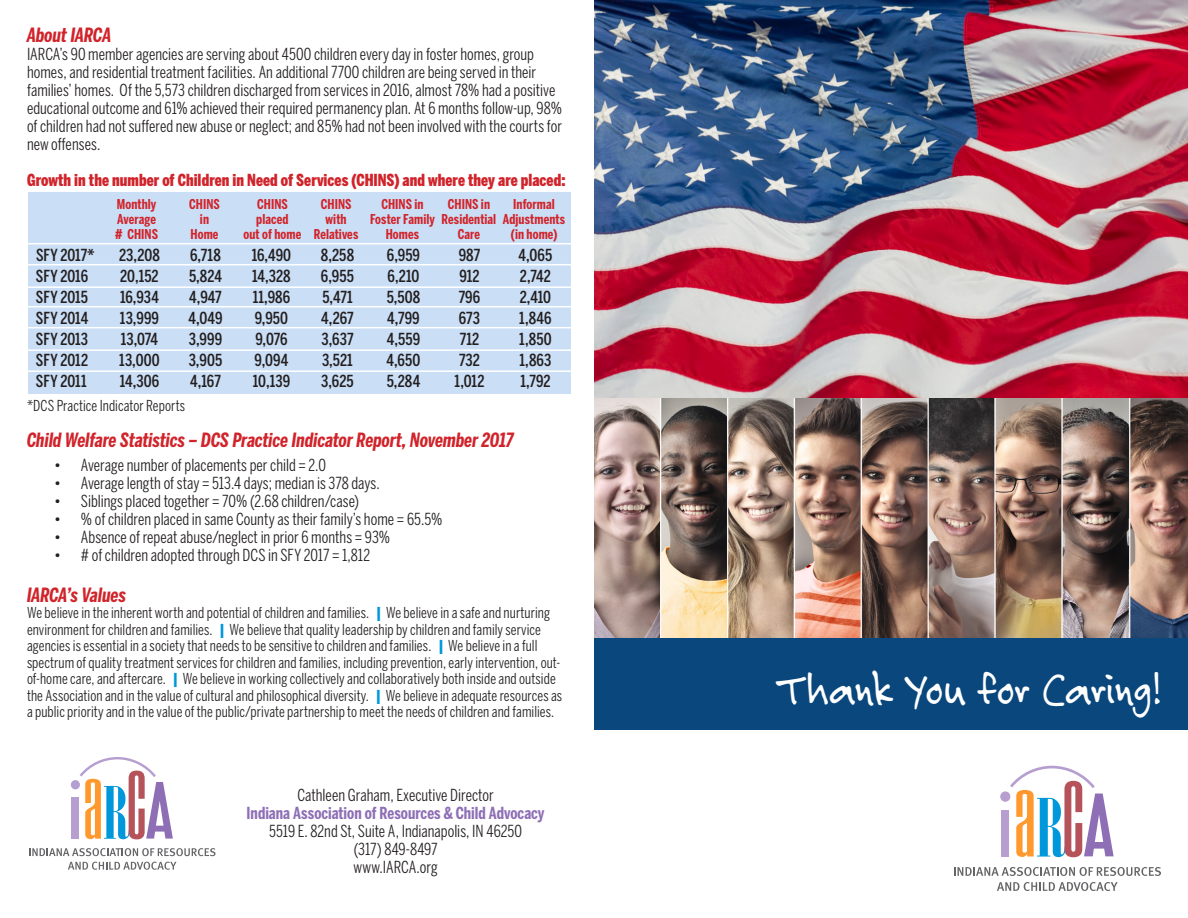
<style>
.page{position:relative;width:1188px;height:918px;background:#fff}
.page>*{position:absolute;margin:0;border:0;box-sizing:border-box;transform-origin:0 0}
.t1{font:49.5px "Felt Tip Roman";letter-spacing:-.01em;color:#fff;scale:.9 1}
.t2{font:italic 700 19.5px "Benton Sans Comp";letter-spacing:-.005em;color:#d1232a}
.t3{font:16.5px/18px "Benton Sans Comp";color:#231f20}
.t4{font:500 16.5px "Benton Sans Comp";color:#231f20}
.t5{font:900 16.5px "Benton Sans Comp";letter-spacing:.005em;color:#d1232a}
.t6{font:700 16.5px "Benton Sans Comp";color:#8e6fb6}
.t7{font:15px/16.5px "Benton Sans Comp";letter-spacing:.005em;color:#231f20}
.t8{font:700 13.5px/15px "Benton Sans Comp";letter-spacing:.005em;color:#d1232a;text-align:center}
.s1{font-weight:900;color:#0097db}
</style>
<div class="page">
<img style="left:595px;top:0;width:593px;height:637px">
<div style="left:595px;top:638px;width:593px;height:92px;background:#0a477d"></div>
<div style="left:28px;top:192px;width:543px;height:201px;background:#cadef5"></div>
<svg style="left:1000px;top:766px;width:114px;height:91px"></svg>
<svg style="left:954px;top:867px;width:207px;height:9px"></svg>
<svg style="left:997px;top:882px;width:121px;height:9px"></svg>
<hr style="left:23px;top:243px;width:553px;height:1px;background:#fff">
<hr style="left:23px;top:264px;width:553px;height:1px;background:#fff">
<hr style="left:23px;top:286px;width:553px;height:2px;background:#fff">
<hr style="left:23px;top:306px;width:553px;height:1px;background:#fff">
<hr style="left:23px;top:327px;width:553px;height:1px;background:#fff">
<hr style="left:23px;top:349px;width:553px;height:2px;background:#fff">
<svg style="left:71px;top:757px;width:102px;height:82px"></svg>
<svg style="left:29px;top:848px;width:187px;height:8px"></svg>
<svg style="left:68px;top:862px;width:108px;height:8px"></svg>
<hr style="left:23px;top:370px;width:553px;height:2px;background:#fff">
<p class="t2" style="left:27px;top:23px;width:86px">About IARCA</p>
<p class="t3" style="left:27px;top:45px;width:537px">IARCA’s 90 member agencies are serving about 4500 children every day in foster homes, group homes, and residential treatment facilities. An additional 7700 children are being served in their families’ homes. Of the 5,573 children discharged from services in 2016, almost 78% had a positive educational outcome and 61% achieved their required permanency plan. At 6 months follow-up, 98% of children had not suffered new abuse or neglect; and 85% had not been involved with the courts for new offenses.</p>
<p class="t5" style="left:27px;top:170px;width:540px">Growth in the number of Children in Need of Services (CHINS) and where they are placed:</p>
<p class="t8" style="left:117px;top:197px;width:41px">Monthly</p>
<p class="t8" style="left:117px;top:212px;width:40px">Average</p>
<p class="t8" style="left:115px;top:227px;width:44px"># CHINS</p>
<p class="t8" style="left:189px;top:197px;width:32px">CHINS</p>
<p class="t8" style="left:200px;top:212px;width:11px">in</p>
<p class="t8" style="left:191px;top:227px;width:30px">Home</p>
<p class="t8" style="left:257px;top:197px;width:32px">CHINS</p>
<p class="t8" style="left:256px;top:212px;width:34px">placed</p>
<p class="t8" style="left:244px;top:227px;width:59px">out of home</p>
<p class="t8" style="left:321px;top:197px;width:32px">CHINS</p>
<p class="t8" style="left:326px;top:212px;width:22px">with</p>
<p class="t8" style="left:314px;top:227px;width:46px">Relatives</p>
<p class="t8" style="left:381px;top:197px;width:44px">CHINS in</p>
<p class="t8" style="left:370px;top:212px;width:66px">Foster Family<br>Homes</p>
<p class="t8" style="left:442px;top:197px;width:56px">CHINS in<br>Residential</p>
<p class="t8" style="left:458px;top:227px;width:24px">Care</p>
<p class="t8" style="left:513px;top:197px;width:43px">Informal</p>
<p class="t8" style="left:503px;top:212px;width:64px">Adjustments</p>
<p class="t8" style="left:511px;top:227px;width:48px">(in home)</p>
<p class="t4" style="left:36px;top:245px;width:60px">SFY 2017*</p>
<p class="t4" style="left:119px;top:245px;width:42px">23,208</p>
<p class="t4" style="left:190px;top:245px;width:32px">6,718</p>
<p class="t4" style="left:252px;top:245px;width:41px">16,490</p>
<p class="t4" style="left:321px;top:245px;width:35px">8,258</p>
<p class="t4" style="left:387px;top:245px;width:35px">6,959</p>
<p class="t4" style="left:459px;top:245px;width:23px">987</p>
<p class="t4" style="left:519px;top:245px;width:35px">4,065</p>
<p class="t4" style="left:36px;top:266px;width:54px">SFY 2016</p>
<p class="t4" style="left:120px;top:266px;width:40px">20,152</p>
<p class="t4" style="left:189px;top:266px;width:34px">5,824</p>
<p class="t4" style="left:252px;top:266px;width:40px">14,328</p>
<p class="t4" style="left:321px;top:266px;width:35px">6,955</p>
<p class="t4" style="left:388px;top:266px;width:33px">6,210</p>
<p class="t4" style="left:459px;top:266px;width:22px">912</p>
<p class="t4" style="left:520px;top:266px;width:33px">2,742</p>
<p class="t4" style="left:36px;top:287px;width:54px">SFY 2015</p>
<p class="t4" style="left:120px;top:287px;width:40px">16,934</p>
<p class="t4" style="left:189px;top:287px;width:34px">4,947</p>
<p class="t4" style="left:253px;top:287px;width:39px">11,986</p>
<p class="t4" style="left:322px;top:287px;width:32px">5,471</p>
<p class="t4" style="left:387px;top:287px;width:35px">5,508</p>
<p class="t4" style="left:459px;top:287px;width:23px">796</p>
<p class="t4" style="left:520px;top:287px;width:33px">2,410</p>
<p class="t4" style="left:36px;top:308px;width:54px">SFY 2014</p>
<p class="t4" style="left:120px;top:308px;width:40px">13,999</p>
<p class="t4" style="left:188px;top:308px;width:36px">4,049</p>
<p class="t4" style="left:255px;top:308px;width:35px">9,950</p>
<p class="t4" style="left:321px;top:308px;width:34px">4,267</p>
<p class="t4" style="left:387px;top:308px;width:34px">4,799</p>
<p class="t4" style="left:459px;top:308px;width:23px">673</p>
<p class="t4" style="left:519px;top:308px;width:34px">1,846</p>
<p class="t4" style="left:36px;top:329px;width:54px">SFY 2013</p>
<p class="t4" style="left:121px;top:329px;width:39px">13,074</p>
<p class="t4" style="left:189px;top:329px;width:35px">3,999</p>
<p class="t4" style="left:255px;top:329px;width:34px">9,076</p>
<p class="t4" style="left:321px;top:329px;width:34px">3,637</p>
<p class="t4" style="left:387px;top:329px;width:35px">4,559</p>
<p class="t4" style="left:460px;top:329px;width:21px">712</p>
<p class="t4" style="left:519px;top:329px;width:34px">1,850</p>
<p class="t4" style="left:36px;top:350px;width:54px">SFY 2012</p>
<p class="t4" style="left:119px;top:350px;width:42px">13,000</p>
<p class="t4" style="left:189px;top:350px;width:35px">3,905</p>
<p class="t4" style="left:255px;top:350px;width:35px">9,094</p>
<p class="t4" style="left:322px;top:350px;width:32px">3,521</p>
<p class="t4" style="left:387px;top:350px;width:35px">4,650</p>
<p class="t4" style="left:459px;top:350px;width:22px">732</p>
<p class="t4" style="left:519px;top:350px;width:34px">1,863</p>
<p class="t4" style="left:36px;top:371px;width:52px">SFY 2011</p>
<p class="t4" style="left:120px;top:371px;width:41px">14,306</p>
<p class="t4" style="left:190px;top:371px;width:32px">4,167</p>
<p class="t4" style="left:253px;top:371px;width:39px">10,139</p>
<p class="t4" style="left:321px;top:371px;width:34px">3,625</p>
<p class="t4" style="left:387px;top:371px;width:35px">5,284</p>
<p class="t4" style="left:455px;top:371px;width:31px">1,012</p>
<p class="t4" style="left:520px;top:371px;width:32px">1,792</p>
<p class="t7" style="left:27px;top:397px;width:160px">*DCS Practice Indicator Reports</p>
<p class="t2" style="left:27px;top:428px;width:488px">Child Welfare Statistics – DCS Practice Indicator Report, November 2017</p>
<p class="t3" style="left:54px;top:456px;width:273px">• Average number of placements per child = 2.0</p>
<p class="t3" style="left:54px;top:474px;width:327px">• Average length of stay = 513.4 days; median is 378 days.</p>
<p class="t3" style="left:54px;top:492px;width:307px">• Siblings placed together = 70% (2.68 children/case)</p>
<p class="t3" style="left:54px;top:510px;width:390px">• % of children placed in same County as their family’s home = 65.5%</p>
<p class="t3" style="left:54px;top:528px;width:338px">• Absence of repeat abuse/neglect in prior 6 months = 93%</p>
<p class="t3" style="left:54px;top:546px;width:318px">• # of children adopted through DCS in SFY 2017 = 1,812</p>
<p class="t2" style="left:27px;top:583px;width:101px">IARCA’s Values</p>
<p class="t7" style="left:27px;top:604px;width:537px">We believe in the inherent worth and potential of children and families. <span class="s1">|</span> We believe in a safe and nurturing environment for children and families. <span class="s1">|</span> We believe that quality leadership by children and family service agencies is essential in a society that needs to be sensitive to children and families. <span class="s1">|</span> We believe in a full spectrum of quality treatment services for children and families, including prevention, early intervention, out&shy;of-home care, and aftercare. <span class="s1">|</span> We believe in working collectively and collaboratively both inside and outside the Association and in the value of cultural and philosophical diversity. <span class="s1">|</span> We believe in adequate resources as a public priority and in the value of the public/private partnership to meet the needs of children and families.</p>
<p class="t3" style="left:297px;top:786px;width:198px">Cathleen Graham, Executive Director</p>
<p class="t6" style="left:247px;top:803px;width:299px">Indiana Association of Resources &amp; Child Advocacy</p>
<p class="t3" style="left:269px;top:822px;width:254px">5519 E. 82nd St, Suite A, Indianapolis, IN 46250</p>
<p class="t3" style="left:354px;top:840px;width:85px">(317) 849-8497</p>
<p class="t3" style="left:354px;top:858px;width:86px">www.IARCA.org</p>
<p class="t1" style="left:777px;top:657px;width:428px">Thank You for Caring!</p>
</div>
